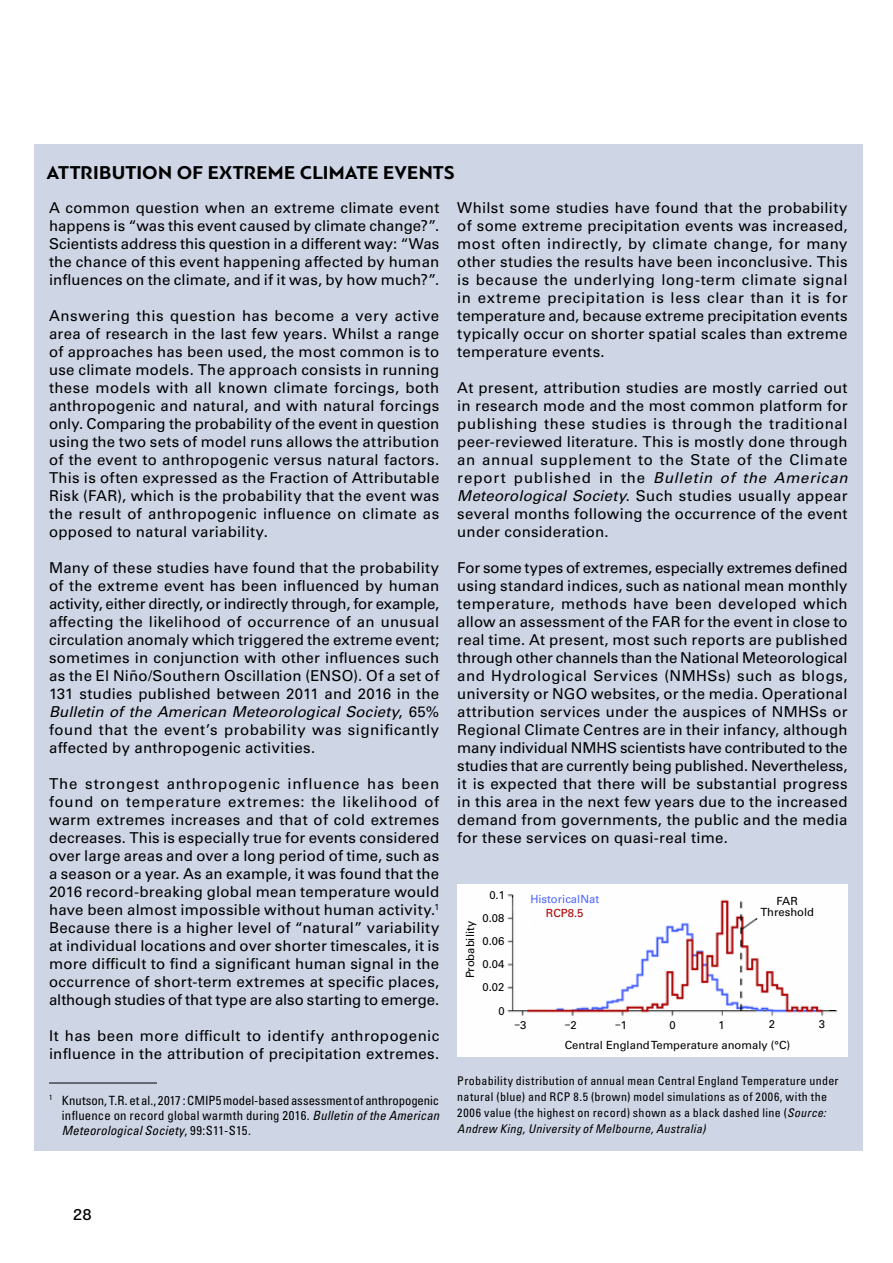
<style>
.page{position:relative;width:893px;height:1263px;background:#fff}
.page>*{position:absolute;margin:0;border:0;box-sizing:border-box;transform-origin:0 0}
.t1{font:700 19.5px "PF Bague Sans Pro";letter-spacing:.01em;color:#000}
.t2{font:500 16.5px "PF Bague Sans Pro";color:#000}
.t3{font:15px/18px "Univers LTCYR 55 Roman";letter-spacing:.02em;color:#000;text-align:justify}
.t4{font:italic 15px "Univers LTCYR 55";letter-spacing:.01em;color:#000}
.t5{font:italic 15px "Univers LTCYR 55";letter-spacing:.05em;color:#000}
.t6{font:condensed 12.75px/15.3px "Univers LTCYR 57";letter-spacing:.01em;color:#000;text-align:right}
.t7{font:12.75px "Univers LTCYR 57 Condensed Obl";letter-spacing:.015em;color:#000}
.t8{font:condensed 12px/16px "Univers LTCYR 57";letter-spacing:.03em;color:#000}
.t9{font:12px "Univers LTCYR 57 Condensed Obl";letter-spacing:.025em;color:#000}
.t10{font:11.25px/23.1px "Univers LTCYR 55 Roman";color:#000;text-align:right}
.t11{font:11.25px "Univers LTCYR 55 Roman";color:#4d66ff}
.t12{font:500 11.25px "Stone Sans ITC";color:#000}
.t13{font:11.25px "Univers LTCYR 55 Roman";color:#ac0000}
.s1{font-family:"Univers LTCYR 55 Roman";font-style:normal}
.s2{font-family:"Univers LTCYR 57 Condensed Obl";font-stretch:normal}
.s3{font-family:"Univers LTCYR 57";font-stretch:condensed}
.s4{font-family:"Univers LTCYR 55";font-style:italic}
.s5{font-family:"Univers LTCYR 55 Roman";font-weight:400}
</style>
<div class="page">
<div style="left:34px;top:144px;width:829px;height:1006px;background:#ced5e5"></div>
<hr style="left:49px;top:1083px;width:108px;height:1px;background:#000">
<img style="left:457px;top:885px;width:391px;height:172px">
<svg style="left:754px;top:917px;width:4px;height:4px"></svg>
<h1 class="t1" style="left:46px;top:160px;width:410px">ATTRIBUTION OF EXTREME CLIMATE EVENTS</h1>
<p class="t3" style="left:49px;top:198px;width:392px">A common question when an extreme climate event happens is “was this event caused by climate change?”.<br>Scientists address this question in a different way: “Was the chance of this event happening affected by human influences on the climate, and if it was, by how much?”.</p>
<p class="t3" style="left:49px;top:306px;width:392px">Answering this question has become a very active area of research in the last few years. Whilst a range of approaches has been used, the most common is to use climate models. The approach consists in running these models with all known climate forcings, both anthropogenic and natural, and with natural forcings only. Comparing the probability of the event in question using the two sets of model runs allows the attribution of the event to anthropogenic versus natural factors.<br>This is often expressed as the Fraction of Attributable Risk (FAR), which is the probability that the event was the result of anthropogenic influence on climate as opposed to natural variability.</p>
<p class="t3" style="left:49px;top:558px;width:392px">Many of these studies have found that the probability of the extreme event has been influenced by human activity, either directly, or indirectly through, for example, affecting the likelihood of occurrence of an unusual circulation anomaly which triggered the extreme event; sometimes in conjunction with other influences such as the El Niño/Southern Oscillation (ENSO). Of a set of 131 studies published between 2011 and 2016 in the</p>
<p class="t4" style="left:49px;top:701px;width:392px">Bulletin of the American Meteorological Society<span class="s1">, 65%</span></p>
<p class="t3" style="left:49px;top:720px;width:392px">found that the event’s probability was significantly affected by anthropogenic activities.</p>
<p class="t3" style="left:49px;top:774px;width:392px">The strongest anthropogenic influence has been found on temperature extremes: the likelihood of warm extremes increases and that of cold extremes decreases. This is especially true for events considered over large areas and over a long period of time, such as a season or a year. As an example, it was found that the 2016 record-breaking global mean temperature would have been almost impossible without human activity.<sup>1<br></sup>Because there is a higher level of “natural” variability at individual locations and over shorter timescales, it is more difficult to find a significant human signal in the occurrence of short-term extremes at specific places, although studies of that type are also starting to emerge.</p>
<p class="t3" style="left:49px;top:1026px;width:392px">It has been more difficult to identify anthropogenic influence in the attribution of precipitation extremes.</p>
<p class="t6" style="left:49px;top:1092px;width:392px"><sup>1</sup> Knutson, T.R. et al., 2017 : CMIP5 model-based assessment of anthropogenic influence on record global warmth during 2016. <span class="s2">Bulletin of the American</span></p>
<p class="t7" style="left:62px;top:1123px;width:191px">Meteorological Society<span class="s3">, 99:S11-S15.</span></p>
<p class="t3" style="left:457px;top:198px;width:392px">Whilst some studies have found that the probability of some extreme precipitation events was increased, most often indirectly, by climate change, for many other studies the results have been inconclusive. This is because the underlying long-term climate signal in extreme precipitation is less clear than it is for temperature and, because extreme precipitation events typically occur on shorter spatial scales than extreme temperature events.</p>
<p class="t3" style="left:457px;top:378px;width:392px">At present, attribution studies are mostly carried out in research mode and the most common platform for publishing these studies is through the traditional peer-reviewed literature. This is mostly done through an annual supplement to the State of the Climate</p>
<p class="t5" style="left:457px;top:467px;width:392px"><span class="s1">report published in the</span> Bulletin of the American</p>
<p class="t3" style="left:457px;top:486px;width:392px"><span class="s4">Meteorological Society</span>. Such studies usually appear several months following the occurrence of the event under consideration.</p>
<p class="t3" style="left:457px;top:558px;width:392px">For some types of extremes, especially extremes defined using standard indices, such as national mean monthly temperature, methods have been developed which allow an assessment of the FAR for the event in close to real time. At present, most such reports are published through other channels than the National Meteorological and Hydrological Services (NMHSs) such as blogs, university or NGO websites, or the media. Operational attribution services under the auspices of NMHSs or Regional Climate Centres are in their infancy, although many individual NMHS scientists have contributed to the studies that are currently being published. Nevertheless, it is expected that there will be substantial progress in this area in the next few years due to the increased demand from governments, the public and the media for these services on quasi-real time.</p>
<p class="t10" style="left:483px;top:883px;width:24px">0.1<br>0.08<br>0.06<br>0.04<br>0.02<br>0</p>
<p class="t10" style="left:458px;top:978px;width:59px;rotate:-90deg">Probability</p>
<p class="t11" style="left:530px;top:891px;width:70px">HistoricalNat</p>
<p class="t13" style="left:546px;top:905px;width:39px">RCP8.5</p>
<p class="t10" style="left:760px;top:895px;width:55px;line-height:11.2px;text-align:center">FAR<br>Threshold</p>
<p class="t12" style="left:514px;top:1018px;width:13px">‒<span class="s5">3</span></p>
<p class="t12" style="left:565px;top:1018px;width:13px">‒<span class="s5">2</span></p>
<p class="t12" style="left:615px;top:1018px;width:13px">‒<span class="s5">1</span></p>
<p class="t10" style="left:670px;top:1012px;width:8px">0</p>
<p class="t10" style="left:719px;top:1012px;width:8px">1</p>
<p class="t10" style="left:769px;top:1011px;width:8px">2</p>
<p class="t10" style="left:819px;top:1011px;width:8px">3</p>
<p class="t10" style="left:565px;top:1032px;width:227px">Central England Temperature anomaly (°C)</p>
<p class="t8" style="left:457px;top:1072px;width:383px">Probability distribution of annual mean Central England Temperature under natural (blue) and RCP 8.5 (brown) model simulations as of 2006, with the<br>2006 value (the highest on record) shown as a black dashed line (<span class="s2">Source:</span></p>
<p class="t9" style="left:457px;top:1121px;width:250px">Andrew King, University of Melbourne, Australia)</p>
<p class="t2" style="left:73px;top:1205px;width:20px">28</p>
</div>
